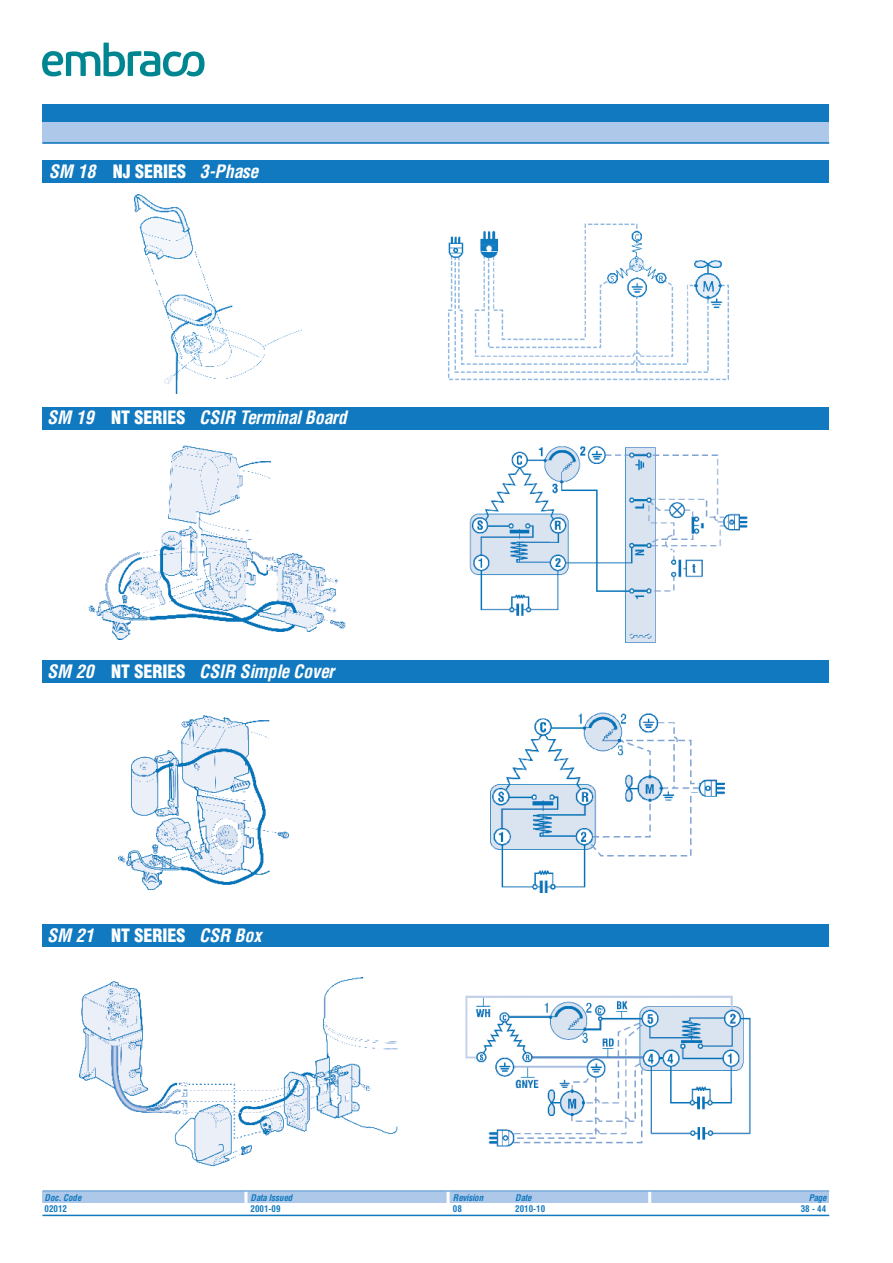
<style>
.page{position:relative;width:893px;height:1263px;background:#fff}
.page>*{position:absolute;margin:0;border:0;box-sizing:border-box;transform-origin:0 0}
.t1{font:18px "Switzerland Condensed";color:#fff}
.t2{font:9px "Switzerland Condensed";color:#1079bf}
.t3{font:700 condensed 9px "Swiss 721 BT";color:#1079bf}
.s1{font-family:"Switzerland Cond Black Plain"}
</style>
<div class="page">
<div style="left:42px;top:1191px;width:787px;height:12px;background:#adc8e8"></div>
<hr style="left:42px;top:1215px;width:787px;height:1px;background:#1079bf">
<svg style="left:244px;top:1192px;width:3px;height:11px"></svg>
<svg style="left:447px;top:1192px;width:3px;height:11px"></svg>
<svg style="left:648px;top:1192px;width:3px;height:11px"></svg>
<hr style="left:42px;top:1190px;width:787px;height:2px;background:#7baddc">
<div style="left:43px;top:120px;width:786px;height:24px;background:#adc8e8"></div>
<div style="left:43px;top:104px;width:786px;height:17px;background:#1079bf"></div>
<hr style="left:43px;top:142px;width:786px;height:2px;background:#1079bf">
<div style="left:43px;top:160px;width:786px;height:23px;background:#1079bf"></div>
<img style="left:135px;top:195px;width:167px;height:198px">
<img style="left:448px;top:223px;width:281px;height:158px">
<div style="left:43px;top:407px;width:786px;height:22px;background:#1079bf"></div>
<div style="left:43px;top:660px;width:786px;height:22px;background:#1079bf"></div>
<div style="left:43px;top:924px;width:786px;height:22px;background:#1079bf"></div>
<img style="left:118px;top:715px;width:170px;height:174px">
<img style="left:79px;top:978px;width:319px;height:187px">
<img style="left:469px;top:445px;width:278px;height:197px">
<img style="left:490px;top:712px;width:235px;height:180px">
<img style="left:465px;top:996px;width:285px;height:150px">
<img style="left:88px;top:445px;width:257px;height:194px">
<svg style="left:42px;top:43px;width:163px;height:34px"></svg>
<p class="t1" style="left:49px;top:160px;width:210px">SM 18 <span class="s1">NJ SERIES</span> 3-Phase</p>
<p class="t1" style="left:47px;top:407px;width:301px">SM 19 <span class="s1">NT SERIES</span> CSIR Terminal Board</p>
<p class="t1" style="left:47px;top:660px;width:288px">SM 20 <span class="s1">NT SERIES</span> CSIR Simple Cover</p>
<p class="t1" style="left:47px;top:924px;width:216px">SM 21 <span class="s1">NT SERIES</span> CSR Box</p>
<p class="t2" style="left:45px;top:1192px;width:38px">Doc. Code</p>
<p class="t3" style="left:45px;top:1203px;width:24px">02012</p>
<p class="t3" style="left:251px;top:1203px;width:31px">2001-09</p>
<p class="t2" style="left:251px;top:1192px;width:43px">Data Issued</p>
<p class="t2" style="left:453px;top:1192px;width:32px">Revision</p>
<p class="t3" style="left:453px;top:1203px;width:10px">08</p>
<p class="t2" style="left:515px;top:1192px;width:17px">Date</p>
<p class="t3" style="left:515px;top:1203px;width:31px">2010-10</p>
<p class="t2" style="left:809px;top:1192px;width:19px">Page</p>
<p class="t3" style="left:801px;top:1203px;width:27px">38 - 44</p>
</div>
